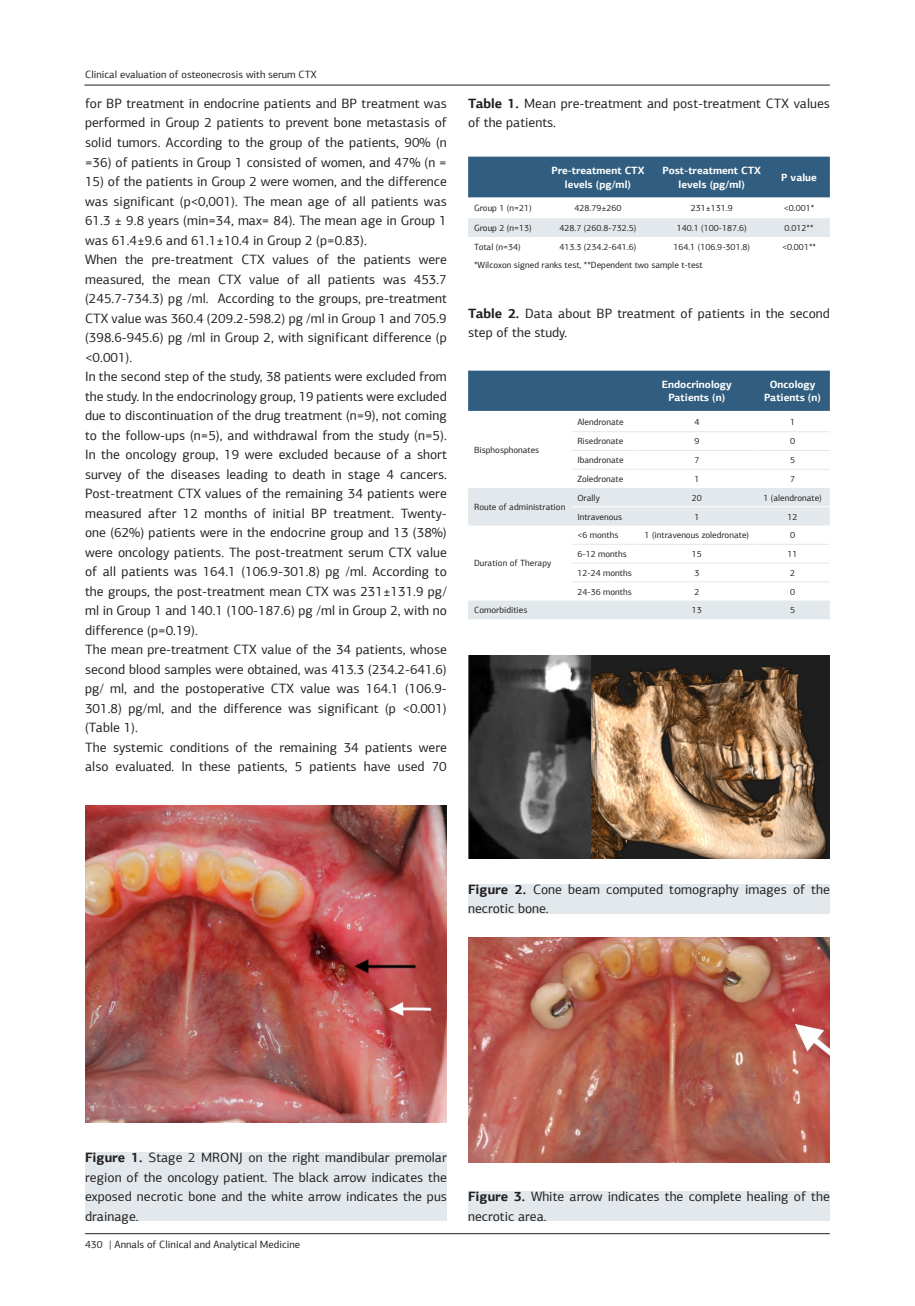
<style>
.page{position:relative;width:915px;height:1306px;background:#fff}
.page>*{position:absolute;margin:0;border:0;box-sizing:border-box;transform-origin:0 0}
.t1{font:13.5px/19.5px "PF Agora Sans Pro";color:#231f20;text-align:justify}
.t2{font:700 10.5px/13.5px "PF Agora Sans Pro";color:#fff;text-align:center}
.t3{font:10.5px "PF Agora Sans Pro";color:#231f20}
.t4{font:9px "PF Agora Sans Pro";color:#231f20}
.s1{font-weight:700}
</style>
<div class="page">
<hr style="left:85px;top:1233px;width:744px;height:1px;background:#231f20">
<hr style="left:84px;top:85px;width:745px;height:1px;background:#231f20">
<div style="left:468px;top:370px;width:361px;height:41px;background:#315e80"></div>
<svg style="left:468px;top:488px;width:361px;height:131px"></svg>
<hr style="left:571px;top:431px;width:67px;height:1px;background:#e2e8eb">
<hr style="left:638px;top:431px;width:117px;height:1px;background:#e2e8eb">
<hr style="left:755px;top:431px;width:74px;height:1px;background:#e2e8eb">
<hr style="left:571px;top:450px;width:67px;height:1px;background:#e2e8eb">
<hr style="left:638px;top:450px;width:117px;height:1px;background:#e2e8eb">
<hr style="left:755px;top:450px;width:74px;height:1px;background:#e2e8eb">
<hr style="left:571px;top:469px;width:67px;height:1px;background:#e2e8eb">
<hr style="left:638px;top:469px;width:117px;height:1px;background:#e2e8eb">
<hr style="left:755px;top:469px;width:74px;height:1px;background:#e2e8eb">
<hr style="left:571px;top:506px;width:67px;height:1px;background:#fff">
<hr style="left:638px;top:506px;width:117px;height:1px;background:#fff">
<hr style="left:755px;top:506px;width:74px;height:1px;background:#fff">
<hr style="left:571px;top:544px;width:67px;height:1px;background:#e2e8eb">
<hr style="left:638px;top:544px;width:117px;height:1px;background:#e2e8eb">
<hr style="left:755px;top:544px;width:74px;height:1px;background:#e2e8eb">
<hr style="left:571px;top:562px;width:67px;height:1px;background:#e2e8eb">
<hr style="left:638px;top:562px;width:117px;height:1px;background:#e2e8eb">
<hr style="left:755px;top:562px;width:74px;height:1px;background:#e2e8eb">
<hr style="left:571px;top:581px;width:67px;height:1px;background:#e2e8eb">
<hr style="left:638px;top:581px;width:117px;height:1px;background:#e2e8eb">
<hr style="left:755px;top:581px;width:74px;height:1px;background:#e2e8eb">
<div style="left:85px;top:1152px;width:361px;height:68px;background:#e2e8eb"></div>
<div style="left:468px;top:157px;width:361px;height:40px;background:#315e80"></div>
<div style="left:468px;top:218px;width:361px;height:19px;background:#e2e8eb"></div>
<div style="left:468px;top:883px;width:361px;height:30px;background:#e2e8eb"></div>
<div style="left:468px;top:1191px;width:361px;height:29px;background:#e2e8eb"></div>
<img style="left:85px;top:805px;width:361px;height:317px">
<img style="left:468px;top:655px;width:361px;height:203px">
<img style="left:468px;top:937px;width:361px;height:225px">
<p class="t3" style="left:85px;top:68px;width:233px">Clinical evaluation of osteonecrosis with serum CTX</p>
<p class="t1" style="left:85px;top:94px;width:363px">for BP treatment in endocrine patients and BP treatment was performed in Group 2 patients to prevent bone metastasis of solid tumors. According to the group of the patients, 90% (n =36) of patients in Group 1 consisted of women, and 47% (n =</p>
<p class="t1" style="left:85px;top:172px;width:363px">15) of the patients in Group 2 were women, and the difference was significant (p&lt;0,001). The mean age of all patients was 61.3 ± 9.8 years (min=34, max= 84). The mean age in Group 1 was 61.4±9.6 and 61.1±10.4 in Group 2 (p=0.83).</p>
<p class="t1" style="left:85px;top:250px;width:363px">When the pre-treatment CTX values of the patients were measured, the mean CTX value of all patients was 453.7 (245.7-734.3) pg /ml. According to the groups, pre-treatment CTX value was 360.4 (209.2-598.2) pg /ml in Group 1 and 705.9 (398.6-945.6) pg /ml in Group 2, with significant difference (p &lt;0.001).</p>
<p class="t1" style="left:85px;top:367px;width:363px">In the second step of the study, 38 patients were excluded from the study. In the endocrinology group, 19 patients were excluded due to discontinuation of the drug treatment (n=9), not coming to the follow-ups (n=5), and withdrawal from the study (n=5).<br>In the oncology group, 19 were excluded because of a short survey of the diseases leading to death in stage 4 cancers.<br>Post-treatment CTX values of the remaining 34 patients were measured after 12 months of initial BP treatment. Twenty&shy;one (62%) patients were in the endocrine group and 13 (38%) were oncology patients. The post-treatment serum CTX value of all patients was 164.1 (106.9-301.8) pg /ml. According to the groups, the post-treatment mean CTX was 231±131.9 pg/ ml in Group 1 and 140.1 (100-187.6) pg /ml in Group 2, with no difference (p=0.19).</p>
<p class="t1" style="left:85px;top:640px;width:363px">The mean pre-treatment CTX value of the 34 patients, whose second blood samples were obtained, was 413.3 (234.2-641.6) pg/ ml, and the postoperative CTX value was 164.1 (106.9- 301.8) pg/ml, and the difference was significant (p &lt;0.001) (Table 1).</p>
<p class="t1" style="left:85px;top:737px;width:363px">The systemic conditions of the remaining 34 patients were also evaluated. In these patients, 5 patients have used 70</p>
<p class="t1" style="left:468px;top:94px;width:363px"><span class="s1">Table 1.</span> Mean pre-treatment and post-treatment CTX values of the patients.</p>
<p class="t2" style="left:551px;top:164px;width:95px">Pre-treatment CTX levels (pg/ml)</p>
<p class="t2" style="left:662px;top:164px;width:100px">Post-treatment CTX levels (pg/ml)</p>
<p class="t2" style="left:780px;top:170px;width:37px">P value</p>
<p class="t4" style="left:474px;top:203px;width:59px">Group 1 (n=21)</p>
<p class="t4" style="left:574px;top:203px;width:49px">428.79±260</p>
<p class="t4" style="left:690px;top:203px;width:44px">231±131.9</p>
<p class="t4" style="left:783px;top:203px;width:32px">&lt;0.001*</p>
<p class="t4" style="left:474px;top:222px;width:59px">Group 2 (n=13)</p>
<p class="t4" style="left:559px;top:222px;width:78px">428.7 (260.8-732.5)</p>
<p class="t4" style="left:676px;top:222px;width:71px">140.1 (100-187.6)</p>
<p class="t4" style="left:784px;top:222px;width:30px">0.012**</p>
<p class="t4" style="left:474px;top:241px;width:48px">Total (n=34)</p>
<p class="t4" style="left:559px;top:241px;width:78px">413.3 (234.2-641.6)</p>
<p class="t4" style="left:673px;top:241px;width:78px">164.1 (106.9-301.8)</p>
<p class="t4" style="left:781px;top:241px;width:35px">&lt;0.001**</p>
<p class="t4" style="left:474px;top:260px;width:230px">*Wilcoxon signed ranks test, **Dependent two sample t-test</p>
<p class="t1" style="left:468px;top:303px;width:363px"><span class="s1">Table 2.</span> Data about BP treatment of patients in the second step of the study.</p>
<p class="t4" style="left:474px;top:444px;width:67px">Bisphosphonates</p>
<p class="t4" style="left:474px;top:501px;width:93px">Route of administration</p>
<p class="t4" style="left:474px;top:558px;width:78px">Duration of Therapy</p>
<p class="t2" style="left:661px;top:377px;width:71px">Endocrinology<br>Patients (n)</p>
<p class="t2" style="left:764px;top:377px;width:58px">Oncology<br>Patients (n)</p>
<p class="t4" style="left:577px;top:416px;width:48px">Alendronate</p>
<p class="t4" style="left:694px;top:416px;width:7px">4</p>
<p class="t4" style="left:789px;top:416px;width:7px">1</p>
<p class="t4" style="left:577px;top:436px;width:47px">Risedronate</p>
<p class="t4" style="left:694px;top:436px;width:7px">9</p>
<p class="t4" style="left:789px;top:436px;width:7px">0</p>
<p class="t4" style="left:577px;top:455px;width:48px">Ibandronate</p>
<p class="t4" style="left:694px;top:455px;width:7px">7</p>
<p class="t4" style="left:789px;top:455px;width:7px">5</p>
<p class="t4" style="left:577px;top:473px;width:47px">Zoledronate</p>
<p class="t4" style="left:694px;top:473px;width:7px">1</p>
<p class="t4" style="left:789px;top:473px;width:7px">7</p>
<p class="t4" style="left:577px;top:492px;width:24px">Orally</p>
<p class="t4" style="left:691px;top:492px;width:12px">20</p>
<p class="t4" style="left:763px;top:492px;width:60px">1 (alendronate)</p>
<p class="t4" style="left:577px;top:511px;width:46px">Intravenous</p>
<p class="t4" style="left:694px;top:511px;width:7px">1</p>
<p class="t4" style="left:787px;top:511px;width:12px">12</p>
<p class="t4" style="left:577px;top:530px;width:42px">&lt;6 months</p>
<p class="t4" style="left:644px;top:530px;width:106px">1 (intravenous zoledronate)</p>
<p class="t4" style="left:789px;top:530px;width:7px">0</p>
<p class="t4" style="left:577px;top:548px;width:51px">6-12 months</p>
<p class="t4" style="left:691px;top:548px;width:12px">15</p>
<p class="t4" style="left:787px;top:548px;width:12px">11</p>
<p class="t4" style="left:577px;top:567px;width:56px">12-24 months</p>
<p class="t4" style="left:694px;top:567px;width:7px">3</p>
<p class="t4" style="left:789px;top:567px;width:7px">2</p>
<p class="t4" style="left:577px;top:586px;width:56px">24-36 months</p>
<p class="t4" style="left:694px;top:586px;width:7px">2</p>
<p class="t4" style="left:789px;top:586px;width:7px">0</p>
<p class="t4" style="left:474px;top:605px;width:55px">Comorbidities</p>
<p class="t4" style="left:691px;top:605px;width:12px">13</p>
<p class="t4" style="left:789px;top:605px;width:7px">5</p>
<p class="t1" style="left:468px;top:879px;width:363px"><span class="s1">Figure 2.</span> Cone beam computed tomography images of the necrotic bone.</p>
<p class="t1" style="left:85px;top:1147px;width:363px"><span class="s1">Figure 1.</span> Stage 2 MRONJ on the right mandibular premolar region of the oncology patient. The black arrow indicates the exposed necrotic bone and the white arrow indicates the pus drainage.</p>
<p class="t3" style="left:109px;top:1238px;width:192px">| Annals of Clinical and Analytical Medicine</p>
<p class="t3" style="left:85px;top:1238px;width:19px">430</p>
<p class="t1" style="left:468px;top:1186px;width:363px"><span class="s1">Figure 3.</span> White arrow indicates the complete healing of the necrotic area.</p>
</div>
